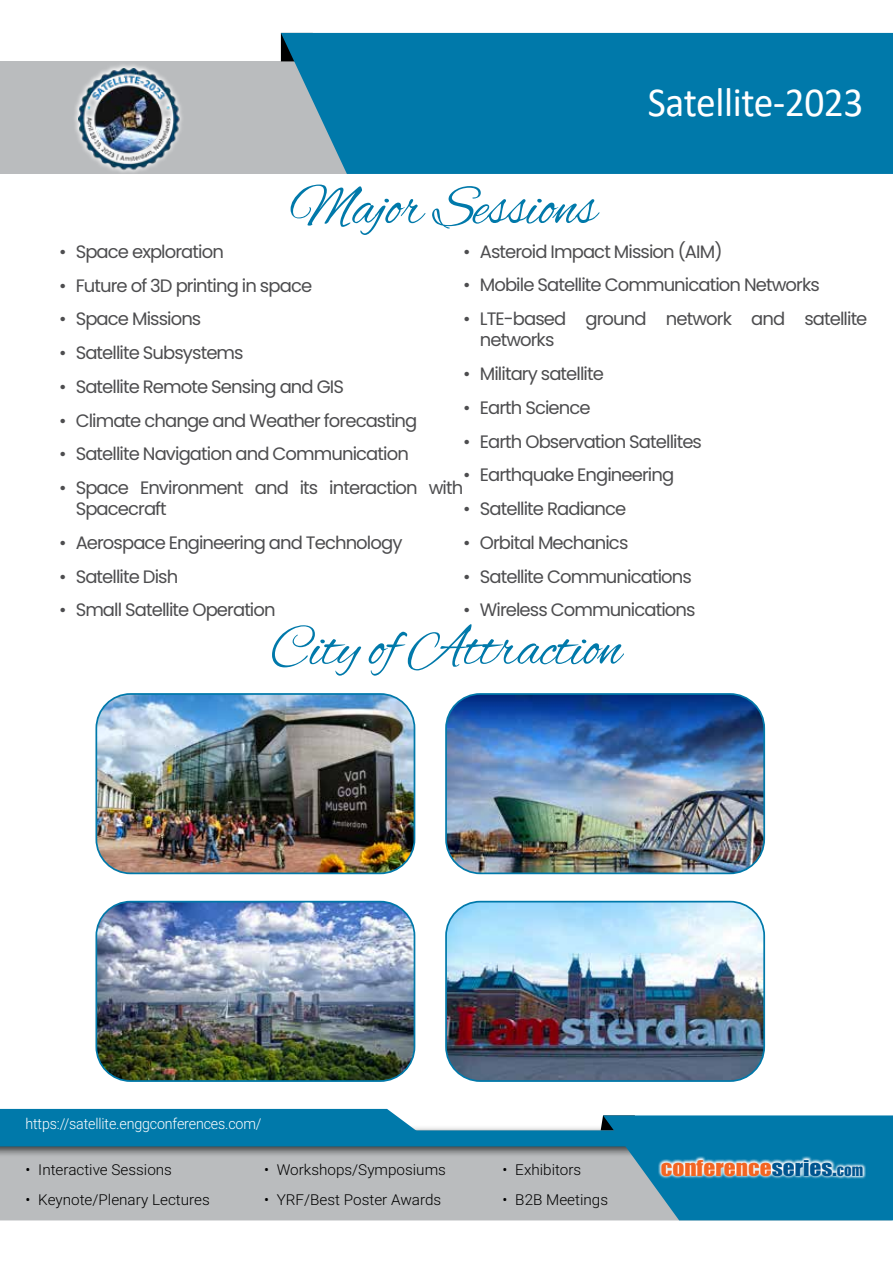
<style>
.page{position:relative;width:893px;height:1263px;background:#fff}
.page>*{position:absolute;margin:0;border:0;box-sizing:border-box;transform-origin:0 0}
.t1{font:58.95px "Alex Brush";letter-spacing:-.01em;color:#0079aa;scale:.95 1}
.t2{font:41.55px "Calibri";letter-spacing:-.01em;color:#fff;scale:.95 1}
.t3{font:20.1px "Impact";color:#f26522;scale:1.16 1}
.t4{font:18px/21px "Poppins";letter-spacing:-.05em;color:#4d4d4f}
.t5{font:300 15px "Roboto";color:#000}
.t6{font:300 15px "Roboto";letter-spacing:-.01em;color:#fff;scale:.95 1}
.s1{color:#00558f}
.s2{font-size:14.4px;color:#00558f}
</style>
<div class="page">
<div style="left:0;top:1157px;width:599px;height:63px;background:#babcbe"></div>
<div style="left:0;top:61px;width:893px;height:113px;background:#babcbe"></div>
<div style="left:281px;top:33px;width:612px;height:141px;background:#0079aa"></div>
<div style="left:0;top:1125px;width:758px;height:32px;background:#000;opacity:.75"></div>
<div style="left:0;top:1130px;width:747px;height:16px;background:#0079aa"></div>
<svg style="left:599px;top:1115px;width:294px;height:105px;background:#1e83ac"></svg>
<div style="left:0;top:1109px;width:421px;height:22px;background:#0079aa"></div>
<svg style="left:658px;top:1156px;width:208px;height:24px"></svg>
<svg style="left:75px;top:64px;width:107px;height:109px"></svg>
<img style="left:79px;top:69px;width:101px;height:102px">
<img style="left:98px;top:694px;width:316px;height:179px">
<div style="left:95px;top:693px;width:320px;height:181px;border:2px solid #0079aa;border-radius:34px"></div>
<img style="left:448px;top:696px;width:316px;height:177px">
<div style="left:445px;top:693px;width:320px;height:181px;border:2px solid #0079aa;border-radius:34px"></div>
<img style="left:98px;top:902px;width:316px;height:179px">
<div style="left:95px;top:901px;width:320px;height:181px;border:2px solid #0079aa;border-radius:34px"></div>
<img style="left:448px;top:902px;width:316px;height:177px">
<div style="left:445px;top:901px;width:320px;height:181px;border:2px solid #0079aa;border-radius:34px"></div>
<h1 class="t1" style="left:290px;top:174px;width:325px">Major Sessions</h1>
<h2 class="t2" style="left:648px;top:73px;width:229px">Satellite-2023</h2>
<p class="t4" style="left:463px;top:241px;width:261px">• Asteroid Impact Mission (AIM)</p>
<p class="t4" style="left:463px;top:275px;width:358px">• Mobile Satellite Communication Networks</p>
<p class="t4" style="left:480px;top:309px;width:389px;text-indent:-16px">• LTE-based ground network and satellite networks</p>
<p class="t4" style="left:463px;top:363px;width:142px">• Military satellite</p>
<p class="t4" style="left:463px;top:397px;width:129px">• Earth Science</p>
<p class="t4" style="left:463px;top:431px;width:240px">• Earth Observation Satellites</p>
<p class="t4" style="left:463px;top:465px;width:212px">• Earthquake Engineering</p>
<p class="t4" style="left:463px;top:498px;width:164px">• Satellite Radiance</p>
<p class="t4" style="left:463px;top:532px;width:167px">• Orbital Mechanics</p>
<p class="t4" style="left:463px;top:566px;width:230px">• Satellite Communications</p>
<p class="t4" style="left:463px;top:600px;width:234px">• Wireless Communications</p>
<h1 class="t1" style="left:270px;top:615px;width:371px">City of Attraction</h1>
<p class="t4" style="left:59px;top:241px;width:166px">• Space exploration</p>
<p class="t4" style="left:59px;top:275px;width:255px">• Future of 3D printing in space</p>
<p class="t4" style="left:59px;top:309px;width:144px">• Space Missions</p>
<p class="t4" style="left:59px;top:342px;width:186px">• Satellite Subsystems</p>
<p class="t4" style="left:59px;top:376px;width:286px">• Satellite Remote Sensing and GIS</p>
<p class="t4" style="left:59px;top:410px;width:360px">• Climate change and Weather forecasting</p>
<p class="t4" style="left:59px;top:444px;width:351px">• Satellite Navigation and Communication</p>
<p class="t4" style="left:76px;top:477px;width:389px;text-indent:-17px">• Space Environment and its interaction with<br>Spacecraft</p>
<p class="t4" style="left:59px;top:532px;width:345px">• Aerospace Engineering and Technology</p>
<p class="t4" style="left:59px;top:566px;width:121px">• Satellite Dish</p>
<p class="t4" style="left:59px;top:600px;width:218px">• Small Satellite Operation</p>
<p class="t6" style="left:26px;top:1113px;width:250px">https://satellite.enggconferences.com/</p>
<p class="t5" style="left:26px;top:1159px;width:148px">• Interactive Sessions</p>
<p class="t5" style="left:26px;top:1189px;width:186px">• Keynote/Plenary Lectures</p>
<p class="t5" style="left:264px;top:1159px;width:183px">• Workshops/Symposiums</p>
<p class="t5" style="left:264px;top:1189px;width:179px">• YRF/Best Poster Awards</p>
<p class="t5" style="left:503px;top:1159px;width:80px">• Exhibitors</p>
<p class="t5" style="left:503px;top:1189px;width:107px">• B2B Meetings</p>
<p class="t3" style="left:661px;top:1152px;width:176px">CONFERENCE<span class="s1">SERIES.</span><span class="s2">COM</span></p>
</div>
